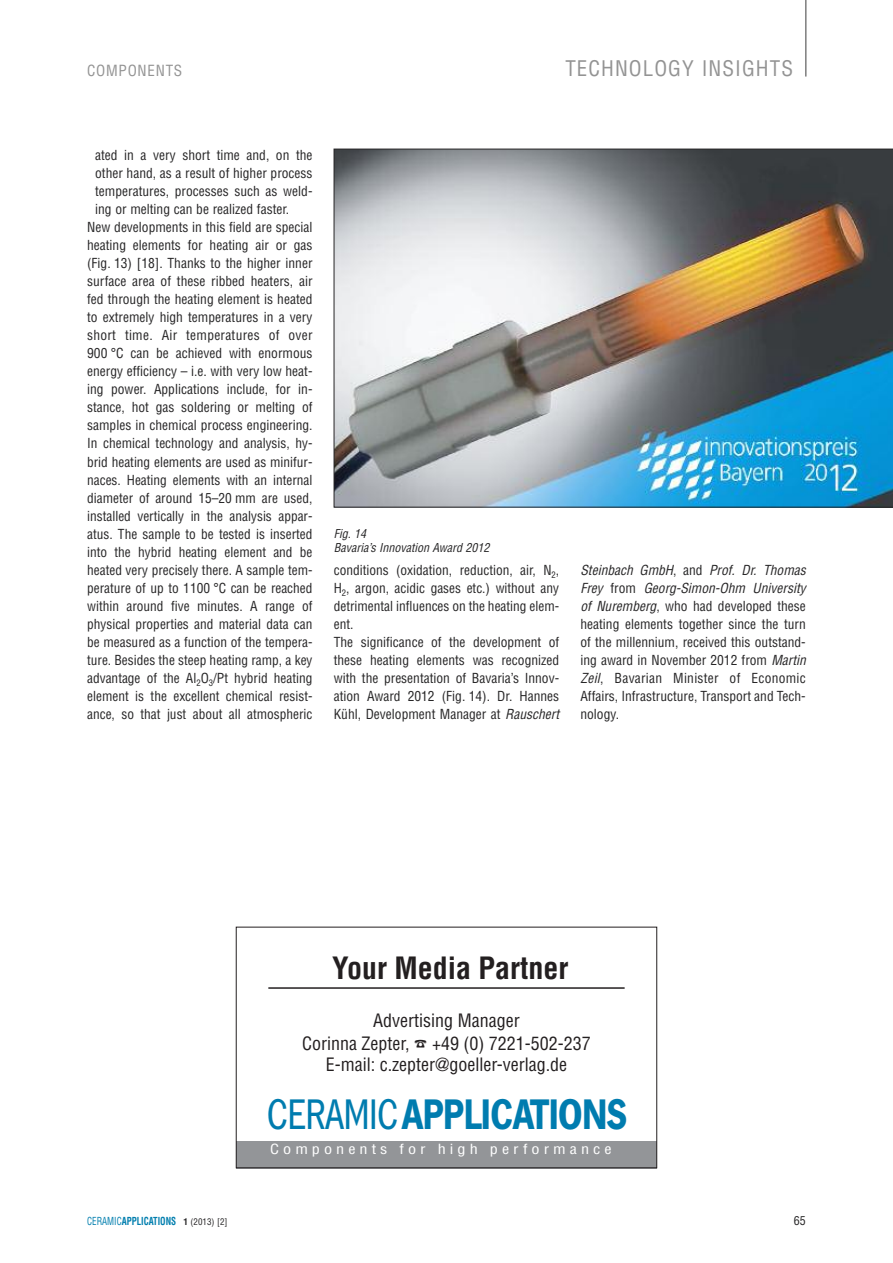
<style>
.page{position:relative;width:893px;height:1263px;background:#fff}
.page>*{position:absolute;margin:0;border:0;box-sizing:border-box;transform-origin:0 0}
.t1{font:700 41.1px "Hamburg";letter-spacing:.01em;color:#007caf;scale:.82 1}
.t2{font:700 condensed 30px "Helvetica";color:#231f20}
.t3{font:condensed 21px "Helvetica";letter-spacing:.05em;color:#939393}
.t4{font:condensed 18px/22px "Helvetica";color:#231f20;text-align:center}
.t5{font:condensed 15px "Helvetica";letter-spacing:.05em;color:#939393}
.t6{font:condensed 13.65px "Helvetica";letter-spacing:.25em;color:#fff;scale:1.18 1}
.t7{font:condensed 13.5px/18px "Helvetica";color:#272627;text-align:justify}
.t8{font:condensed 13.5px "Helvetica";letter-spacing:.02em;color:#272627}
.t9{font:italic condensed 12px/13.5px "Helvetica";color:#272627}
.t10{font:condensed 12px "Helvetica";color:#272627}
.t11{font:700 condensed 10.8px "Helvetica";color:#007eae;scale:.83 1}
.s1{font-style:italic}
.s2{font-weight:400}
.s3{font-size:9px;color:#272627}
.s4{font-weight:400;font-size:9px;color:#272627}
</style>
<div class="page">
<hr style="left:805px;top:0;width:1px;height:77px;background:#7d7d7d">
<img style="left:334px;top:149px;width:559px;height:358px">
<div style="left:236px;top:1142px;width:421px;height:26px;background:#939598"></div>
<div style="left:236px;top:927px;width:421px;height:241px;border:1px solid #231f20"></div>
<hr style="left:268px;top:987px;width:357px;height:2px;background:#231f20">
<p class="t5" style="left:87px;top:62px;width:97px">COMPONENTS</p>
<h3 class="t3" style="left:565px;top:56px;width:229px">TECHNOLOGY INSIGHTS</h3>
<p class="t7" style="left:95px;top:146px;width:219px">ated in a very short time and, on the</p>
<p class="t7" style="left:95px;top:164px;width:219px">other hand, as a result of higher process</p>
<p class="t7" style="left:95px;top:182px;width:219px">temperatures, processes such as weld-</p>
<p class="t7" style="left:95px;top:200px;width:196px">ing or melting can be realized faster.</p>
<p class="t7" style="left:87px;top:218px;width:227px">New developments in this field are special</p>
<p class="t7" style="left:87px;top:236px;width:227px">heating elements for heating air or gas</p>
<p class="t7" style="left:87px;top:254px;width:227px">(Fig. 13) [18]. Thanks to the higher inner</p>
<p class="t7" style="left:87px;top:272px;width:227px">surface area of these ribbed heaters, air</p>
<p class="t7" style="left:87px;top:290px;width:227px">fed through the heating element is heated</p>
<p class="t7" style="left:87px;top:308px;width:227px">to extremely high temperatures in a very</p>
<p class="t8" style="left:87px;top:327px;width:227px">short time. Air temperatures of over</p>
<p class="t7" style="left:87px;top:344px;width:227px">900 °C can be achieved with enormous</p>
<p class="t7" style="left:87px;top:362px;width:227px">energy efficiency – i.e. with very low heat-</p>
<p class="t7" style="left:87px;top:380px;width:227px">ing power. Applications include, for in-</p>
<p class="t7" style="left:87px;top:398px;width:227px">stance, hot gas soldering or melting of</p>
<p class="t7" style="left:87px;top:416px;width:227px">samples in chemical process engineering.</p>
<p class="t7" style="left:87px;top:434px;width:227px">In chemical technology and analysis, hy-</p>
<p class="t7" style="left:87px;top:452px;width:227px">brid heating elements are used as minifur-</p>
<p class="t7" style="left:87px;top:470px;width:227px">naces. Heating elements with an internal</p>
<p class="t7" style="left:87px;top:488px;width:227px">diameter of around 15–20 mm are used,</p>
<p class="t7" style="left:87px;top:506px;width:227px">installed vertically in the analysis appar-</p>
<p class="t7" style="left:87px;top:524px;width:227px">atus. The sample to be tested is inserted</p>
<p class="t7" style="left:87px;top:542px;width:227px">into the hybrid heating element and be</p>
<p class="t7" style="left:87px;top:560px;width:227px">heated very precisely there. A sample tem-</p>
<p class="t7" style="left:87px;top:578px;width:227px">perature of up to 1100 °C can be reached</p>
<p class="t7" style="left:87px;top:596px;width:227px">within around five minutes. A range of</p>
<p class="t7" style="left:87px;top:614px;width:227px">physical properties and material data can</p>
<p class="t7" style="left:87px;top:632px;width:227px">be measured as a function of the tempera-</p>
<p class="t7" style="left:87px;top:650px;width:227px">ture. Besides the steep heating ramp, a key</p>
<p class="t7" style="left:87px;top:668px;width:227px">advantage of the Al<sub>2</sub>O<sub>3</sub>/Pt hybrid heating</p>
<p class="t7" style="left:87px;top:686px;width:227px">element is the excellent chemical resist-</p>
<p class="t7" style="left:87px;top:704px;width:227px">ance, so that just about all atmospheric</p>
<p class="t9" style="left:334px;top:527px;width:157px">Fig. 14<br>Bavaria’s Innovation Award 2012</p>
<p class="t7" style="left:334px;top:560px;width:227px;text-align:left">conditions (oxidation, reduction, air, N<sub>2</sub>, H<sub>2</sub>, argon, acidic gases etc.) without any detrimental influences on the heating elem&shy;ent.<br>The significance of the development of these heating elements was recognized with the presentation of Bavaria’s Innov&shy;ation Award 2012 (Fig. 14). Dr. Hannes Kühl, Development Manager at <span class="s1">Rauschert</span></p>
<p class="t7" style="left:580px;top:560px;width:227px"><span class="s1">Steinbach GmbH</span>, and <span class="s1">Prof. Dr. Thomas Frey</span> from <span class="s1">Georg-Simon-Ohm University of Nuremberg</span>, who had developed these heating elements together since the turn of the millennium, received this outstand&shy;ing award in November 2012 from <span class="s1">Martin Zeil</span>, Bavarian Minister of Economic Affairs, Infrastructure, Transport and Tech&shy;nology.</p>
<h2 class="t2" style="left:332px;top:949px;width:238px">Your Media Partner</h2>
<h3 class="t4" style="left:302px;top:1009px;width:290px">Advertising Manager<br>Corinna Zepter, ☎ +49 (0) 7221-502-237<br>E-mail: c.zepter@goeller-verlag.de</h3>
<h1 class="t1" style="left:267px;top:1089px;width:440px"><span class="s2">CERAMIC</span>APPLICATIONS</h1>
<p class="t6" style="left:270px;top:1141px;width:291px">Components for high performance</p>
<p class="t11" style="left:87px;top:1214px;width:171px"><span class="s2">CERAMIC</span>APPLICATIONS <span class="s3">1</span> <span class="s4">(2013) [2]</span></p>
<p class="t10" style="left:794px;top:1213px;width:13px">65</p>
</div>
